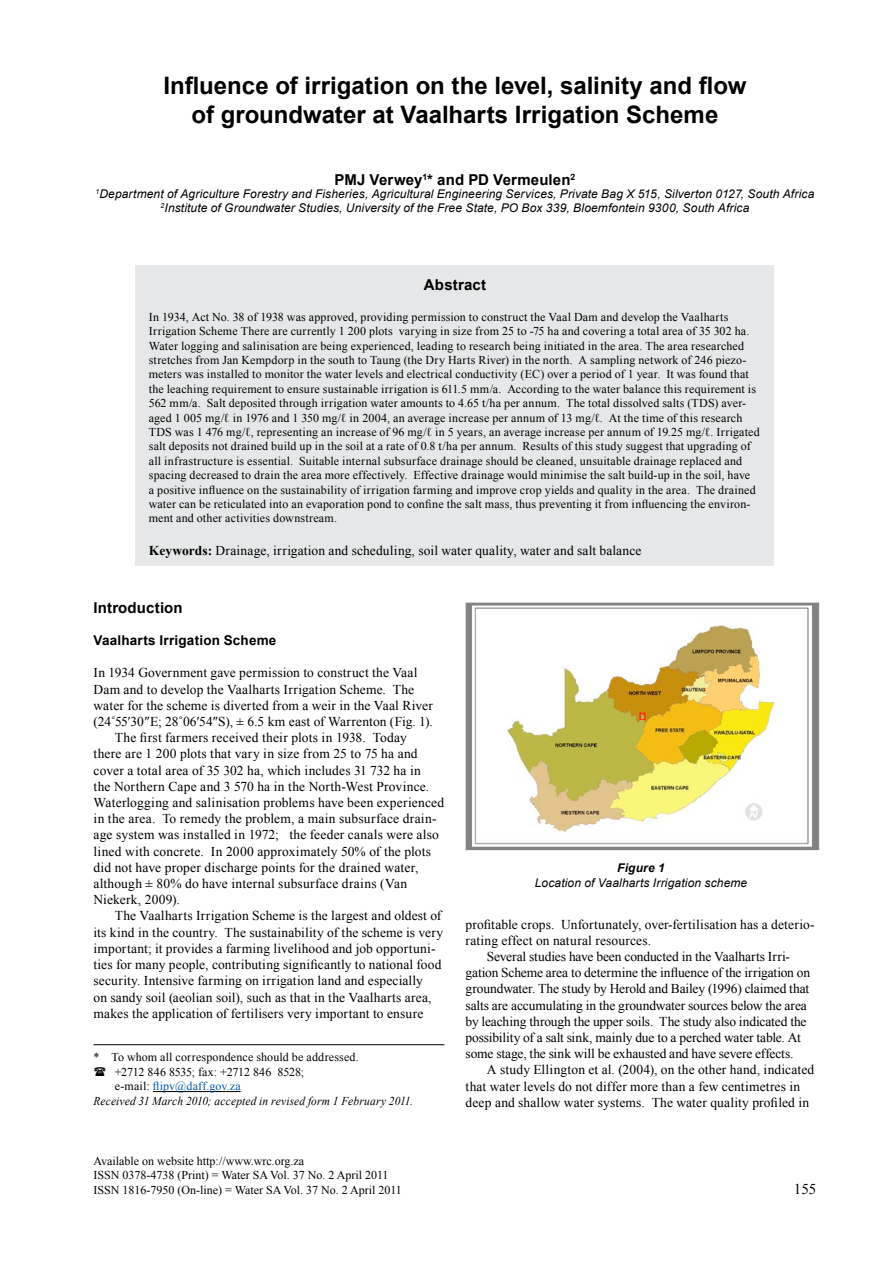
<style>
.page{position:relative;width:893px;height:1263px;background:#fff}
.page>*{position:absolute;margin:0;border:0;box-sizing:border-box;transform-origin:0 0}
.t1{font:700 24px/28.8px "Arial";color:#000;text-align:center}
.t2{font:700 15px "Arial";letter-spacing:.01em;color:#000}
.t3{font:15px "Times New Roman";color:#000}
.t4{font:13.5px "Times New Roman";letter-spacing:.01em;color:#000}
.t5{font:13.5px "Times New Roman";letter-spacing:-.01em;color:#000}
.t6{font:13.5px "Times New Roman";letter-spacing:-.015em;color:#000}
.t7{font:700 13.5px "Arial";letter-spacing:.015em;color:#000}
.t8{font:12px/14.4px "Times New Roman";letter-spacing:.015em;color:#000}
.t9{font:italic 12px/13.5px "Arial";letter-spacing:.01em;color:#000;text-align:center}
.t10{font:italic 12px "Times New Roman";letter-spacing:.015em;color:#000;scale:.95 1}
.t11{font:12px "Times New Roman";letter-spacing:-.005em;color:#000}
.t12{font:12px "Times New Roman";letter-spacing:.015em;color:#005baa}
.t13{font:italic 700 12px "Arial";letter-spacing:.015em;color:#000}
.s1{font-weight:700}
.s2{color:#000}
</style>
<div class="page">
<div style="left:135px;top:265px;width:638px;height:301px;background:#e5e7e8"></div>
<hr style="left:153px;top:1091px;width:88px;height:1px;background:#000">
<hr style="left:94px;top:1044px;width:350px;height:1px;background:#000">
<img style="left:465px;top:602px;width:355px;height:249px">
<h1 class="t1" style="left:163px;top:72px;width:585px">Influence of irrigation on the level, salinity and flow of groundwater at Vaalharts Irrigation Scheme</h1>
<p class="t2" style="left:335px;top:170px;width:242px">PMJ Verwey<sup>1</sup>* and PD Vermeulen<sup>2</sup></p>
<p class="t9" style="left:96px;top:188px;width:720px"><sup>1</sup>Department of Agriculture Forestry and Fisheries, Agricultural Engineering Services, Private Bag X 515, Silverton 0127, South Africa<br><sup>2</sup>Institute of Groundwater Studies, University of the Free State, PO Box 339, Bloemfontein 9300, South Africa</p>
<p class="t2" style="left:424px;top:275px;width:64px">Abstract</p>
<p class="t8" style="left:149px;top:309px;width:612px">In 1934, Act No. 38 of 1938 was approved, providing permission to construct the Vaal Dam and develop the Vaalharts Irrigation Scheme There are currently 1 200 plots varying in size from 25 to -75 ha and covering a total area of 35 302 ha.<br>Water logging and salinisation are being experienced, leading to research being initiated in the area. The area researched stretches from Jan Kempdorp in the south to Taung (the Dry Harts River) in the north. A sampling network of 246 piezo&shy;meters was installed to monitor the water levels and electrical conductivity (EC) over a period of 1 year. It was found that the leaching requirement to ensure sustainable irrigation is 611.5 mm/a. According to the water balance this requirement is 562 mm/a. Salt deposited through irrigation water amounts to 4.65 t/ha per annum. The total dissolved salts (TDS) aver&shy;aged 1 005 mg/ℓ in 1976 and 1 350 mg/ℓ in 2004, an average increase per annum of 13 mg/ℓ. At the time of this research TDS was 1 476 mg/ℓ, representing an increase of 96 mg/ℓ in 5 years, an average increase per annum of 19.25 mg/ℓ. Irrigated salt deposits not drained build up in the soil at a rate of 0.8 t/ha per annum. Results of this study suggest that upgrading of all infrastructure is essential. Suitable internal subsurface drainage should be cleaned, unsuitable drainage replaced and spacing decreased to drain the area more effectively. Effective drainage would minimise the salt build-up in the soil, have<br>a positive influence on the sustainability of irrigation farming and improve crop yields and quality in the area. The drained water can be reticulated into an evaporation pond to confine the salt mass, thus preventing it from influencing the environ&shy;ment and other activities downstream.</p>
<p class="t4" style="left:149px;top:541px;width:494px"><span class="s1">Keywords:</span> Drainage, irrigation and scheduling, soil water quality, water and salt balance</p>
<p class="t2" style="left:94px;top:597px;width:91px">Introduction</p>
<p class="t7" style="left:94px;top:631px;width:184px">Vaalharts Irrigation Scheme</p>
<p class="t4" style="left:94px;top:664px;width:325px">In 1934 Government gave permission to construct the Vaal</p>
<p class="t4" style="left:94px;top:680px;width:322px">Dam and to develop the Vaalharts Irrigation Scheme. The</p>
<p class="t4" style="left:94px;top:696px;width:341px">water for the scheme is diverted from a weir in the Vaal River</p>
<p class="t4" style="left:94px;top:712px;width:341px">(24˚55′30″E; 28˚06′54″S), ± 6.5 km east of Warrenton (Fig. 1).</p>
<p class="t4" style="left:115px;top:729px;width:294px">The first farmers received their plots in 1938. Today</p>
<p class="t4" style="left:94px;top:745px;width:326px">there are 1 200 plots that vary in size from 25 to 75 ha and</p>
<p class="t4" style="left:94px;top:761px;width:329px">cover a total area of 35 302 ha, which includes 31 732 ha in</p>
<p class="t4" style="left:94px;top:777px;width:337px">the Northern Cape and 3 570 ha in the North-West Province.</p>
<p class="t4" style="left:94px;top:793px;width:352px">Waterlogging and salinisation problems have been experienced</p>
<p class="t4" style="left:94px;top:810px;width:345px">in the area. To remedy the problem, a main subsurface drain-</p>
<p class="t4" style="left:94px;top:826px;width:347px">age system was installed in 1972; the feeder canals were also</p>
<p class="t4" style="left:94px;top:842px;width:339px">lined with concrete. In 2000 approximately 50% of the plots</p>
<p class="t4" style="left:94px;top:858px;width:326px">did not have proper discharge points for the drained water,</p>
<p class="t4" style="left:94px;top:874px;width:315px">although ± 80% do have internal subsurface drains (Van</p>
<p class="t4" style="left:94px;top:891px;width:88px">Niekerk, 2009).</p>
<p class="t4" style="left:115px;top:907px;width:328px">The Vaalharts Irrigation Scheme is the largest and oldest of</p>
<p class="t4" style="left:94px;top:923px;width:351px">its kind in the country. The sustainability of the scheme is very</p>
<p class="t4" style="left:94px;top:939px;width:343px">important; it provides a farming livelihood and job opportuni-</p>
<p class="t4" style="left:94px;top:955px;width:349px">ties for many people, contributing significantly to national food</p>
<p class="t4" style="left:94px;top:972px;width:331px">security. Intensive farming on irrigation land and especially</p>
<p class="t4" style="left:94px;top:988px;width:340px">on sandy soil (aeolian soil), such as that in the Vaalharts area,</p>
<p class="t4" style="left:94px;top:1004px;width:331px">makes the application of fertilisers very important to ensure</p>
<p class="t8" style="left:94px;top:1050px;width:267px">* To whom all correspondence should be addressed.</p>
<p class="t11" style="left:115px;top:1064px;width:191px">+2712 846 8535; fax: +2712 846 8528;</p>
<p class="t12" style="left:115px;top:1078px;width:127px"><span class="s2">e-mail:</span> flipv@daff.gov.za</p>
<p class="t10" style="left:94px;top:1092px;width:338px">Received 31 March 2010; accepted in revised form 1 February 2011.</p>
<p class="t8" style="left:94px;top:1153px;width:310px">Available on website http://www.wrc.org.za<br>ISSN 0378-4738 (Print) = Water SA Vol. 37 No. 2 April 2011<br>ISSN 1816-7950 (On-line) = Water SA Vol. 37 No. 2 April 2011</p>
<p class="t13" style="left:617px;top:860px;width:49px">Figure 1</p>
<p class="t9" style="left:535px;top:876px;width:214px">Location of Vaalharts Irrigation scheme</p>
<p class="t4" style="left:466px;top:915px;width:351px">profitable crops. Unfortunately, over-fertilisation has a deterio-</p>
<p class="t4" style="left:466px;top:931px;width:187px">rating effect on natural resources.</p>
<p class="t5" style="left:487px;top:947px;width:303px">Several studies have been conducted in the Vaalharts Irri-</p>
<p class="t5" style="left:466px;top:964px;width:346px">gation Scheme area to determine the influence of the irrigation on</p>
<p class="t6" style="left:466px;top:980px;width:345px">groundwater. The study by Herold and Bailey (1996) claimed that</p>
<p class="t5" style="left:466px;top:996px;width:343px">salts are accumulating in the groundwater sources below the area</p>
<p class="t5" style="left:466px;top:1012px;width:342px">by leaching through the upper soils. The study also indicated the</p>
<p class="t5" style="left:466px;top:1028px;width:337px">possibility of a salt sink, mainly due to a perched water table. At</p>
<p class="t5" style="left:466px;top:1045px;width:329px">some stage, the sink will be exhausted and have severe effects.</p>
<p class="t4" style="left:487px;top:1061px;width:329px">A study Ellington et al. (2004), on the other hand, indicated</p>
<p class="t4" style="left:466px;top:1077px;width:336px">that water levels do not differ more than a few centimetres in</p>
<p class="t4" style="left:466px;top:1093px;width:345px">deep and shallow water systems. The water quality profiled in</p>
<p class="t3" style="left:794px;top:1179px;width:24px">155</p>
</div>
